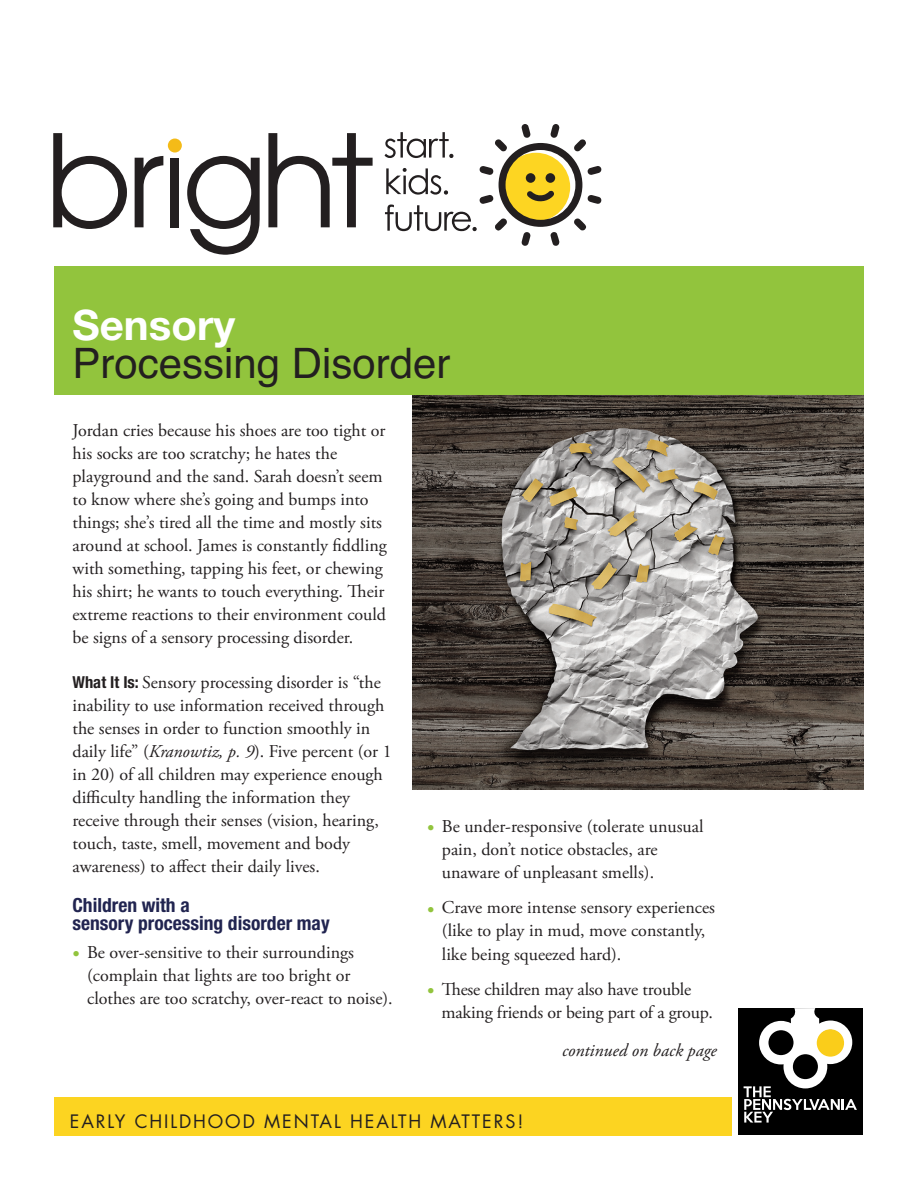
<style>
.page{position:relative;width:918px;height:1188px;background:#fff}
.page>*{position:absolute;margin:0;border:0;box-sizing:border-box;transform-origin:0 0}
.t1{font:42px/37.5px "Helvetica";color:#231f20}
.t2{font:700 condensed 19.5px/18.3px "Helvetica Neue";color:#212450}
.t3{font:18px/23.1px "Adobe Garamond Pro";color:#231f20}
.t4{font:18px "Futura";letter-spacing:.105em;color:#231f20}
.t5{font:italic 18px "Adobe Garamond Pro";color:#231f20}
.s1{font-family:"Helvetica Neue";font-weight:700;color:#fff}
.s2{font-family:"Helvetica Neue";font-weight:700;font-stretch:condensed;font-size:16.5px}
.s3{font-style:italic}
.s4{font-family:"Helvetica Neue";font-weight:700;font-stretch:condensed;font-size:15px;color:#92c43d}
</style>
<div class="page">
<img style="left:412px;top:395px;width:451px;height:394px">
<div style="left:54px;top:1097px;width:678px;height:39px;background:#fcd421"></div>
<div style="left:739px;top:1008px;width:124px;height:127px;background:#000"></div>
<svg style="left:744px;top:1008px;width:113px;height:115px"></svg>
<svg style="left:385px;top:124px;width:217px;height:122px"></svg>
<div style="left:546px;top:173px;width:9px;height:10px;background:#231f20;border-radius:50%"></div>
<div style="left:526px;top:173px;width:9px;height:10px;background:#231f20;border-radius:50%"></div>
<svg style="left:53px;top:133px;width:74px;height:96px"></svg>
<svg style="left:135px;top:156px;width:28px;height:71px"></svg>
<div style="left:170px;top:158px;width:9px;height:69px;background:#231f20"></div>
<svg style="left:187px;top:156px;width:73px;height:99px"></svg>
<svg style="left:268px;top:133px;width:105px;height:94px"></svg>
<div style="left:168px;top:139px;width:14px;height:14px;background:#f4bb18;border-radius:50%"></div>
<div style="left:54px;top:266px;width:810px;height:129px;background:#92c43d"></div>
<p class="t1" style="left:73px;top:311px;width:380px"><span class="s1">Sensory<br></span>Processing Disorder</p>
<p class="t3" style="left:73px;top:420px;width:316px">Jordan cries because his shoes are too tight or his socks are too scratchy; he hates the playground and the sand. Sarah doesn’t seem to know where she’s going and bumps into things; she’s tired all the time and mostly sits around at school. James is constantly fiddling with something, tapping his feet, or chewing his shirt; he wants to touch everything. Their extreme reactions to their environment could be signs of a sensory processing disorder.</p>
<p class="t3" style="left:73px;top:672px;width:321px"><span class="s2">What It Is:</span> Sensory processing disorder is “the inability to use information received through the senses in order to function smoothly in daily life” (<span class="s3">Kranowtiz, p. 9</span>). Five percent (or 1 in 20) of all children may experience enough difficulty handling the information they receive through their senses (vision, hearing, touch, taste, smell, movement and body awareness) to affect their daily lives.</p>
<p class="t2" style="left:73px;top:897px;width:259px">Children with a<br>sensory processing disorder may</p>
<p class="t3" style="left:87px;top:942px;width:307px;text-indent:-15px"><span class="s4">•</span> Be over-sensitive to their surroundings (complain that lights are too bright or clothes are too scratchy, over-react to noise).</p>
<p class="t3" style="left:442px;top:817px;width:263px;text-indent:-15px"><span class="s4">•</span> Be under-responsive (tolerate unusual pain, don’t notice obstacles, are unaware of unpleasant smells).</p>
<p class="t3" style="left:442px;top:898px;width:275px;text-indent:-15px"><span class="s4">•</span> Crave more intense sensory experiences (like to play in mud, move constantly, like being squeezed hard).</p>
<p class="t3" style="left:442px;top:979px;width:273px;text-indent:-14px"><span class="s4">•</span> These children may also have trouble making friends or being part of a group.</p>
<p class="t5" style="left:562px;top:1043px;width:156px">continued on back page</p>
<p class="t4" style="left:70px;top:1113px;width:455px">EARLY CHILDHOOD MENTAL HEALTH MATTERS!</p>
</div>
